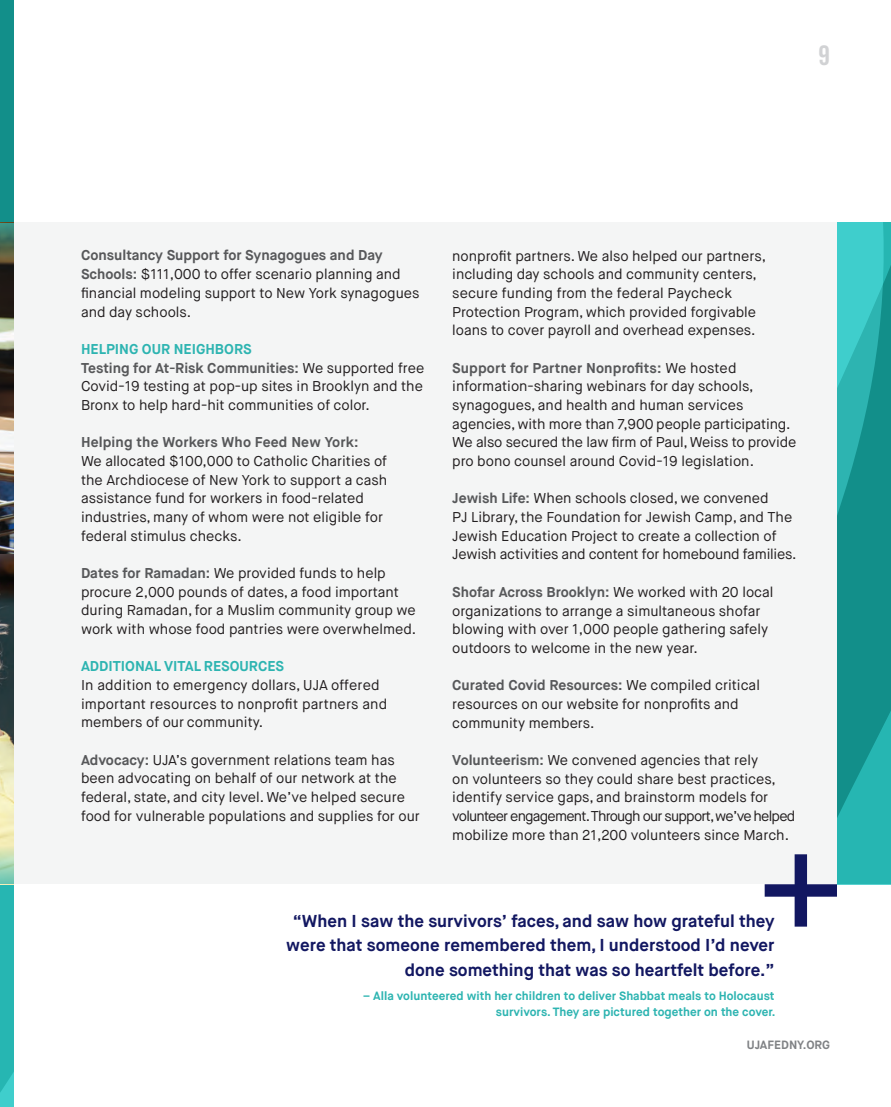
<style>
.page{position:relative;width:891px;height:1107px;background:#fff}
.page>*{position:absolute;margin:0;border:0;box-sizing:border-box;transform-origin:0 0}
.t1{font:27px "Trade Gothic Bold Cond Twenty";color:#d1d2d4}
.Quote_Right_Aligned{font:700 17.25px/24.9px "Maison Neue";color:#121761;text-align:right}
.T{font:14.25px/18.8px "Maison Neue";color:#231f20}
.Quote_Right_Aligned-2{font:700 12px/16.5px "Maison Neue";color:#2db4b1;text-align:right}
.t2{font:700 12px "Maison Neue";color:#808285}
.s1{font-weight:700;color:#57585a}
.s2{font-weight:700;color:#2db4b1}
</style>
<div class="page">
<svg style="left:0;top:884px;width:14px;height:223px;background:#29b8b4"></svg>
<div style="left:0;top:0;width:14px;height:223px;background:#128f8a"></div>
<div style="left:14px;top:223px;width:877px;height:661px;background:#f4f5f5"></div>
<img style="left:0;top:223px;width:14px;height:607px">
<svg style="left:0;top:830px;width:14px;height:54px"></svg>
<svg style="left:0;top:223px;width:13px;height:54px"></svg>
<svg style="left:765px;top:223px;width:126px;height:704px"></svg>
<h1 class="t1" style="left:818px;top:39px;width:13px">9</h1>
<p class="T" style="left:81px;top:246px;width:340px"><span class="s1">Consultancy Support for Synagogues and Day Schools:</span> $111,000 to offer scenario planning and financial modeling support to New York synagogues and day schools.</p>
<p class="T" style="left:81px;top:340px;width:345px"><span class="s2">HELPING OUR NEIGHBORS<br></span><span class="s1">Testing for At-Risk Communities:</span> We supported free Covid-19 testing at pop-up sites in Brooklyn and the Bronx to help hard-hit communities of color.</p>
<p class="T" style="left:81px;top:433px;width:308px"><span class="s1">Helping the Workers Who Feed New York:<br></span>We allocated $100,000 to Catholic Charities of the Archdiocese of New York to support a cash assistance fund for workers in food-related industries, many of whom were not eligible for federal stimulus checks.</p>
<p class="T" style="left:81px;top:564px;width:337px"><span class="s1">Dates for Ramadan:</span> We provided funds to help procure 2,000 pounds of dates, a food important during Ramadan, for a Muslim community group we work with whose food pantries were overwhelmed.</p>
<p class="T" style="left:81px;top:657px;width:308px"><span class="s2">ADDITIONAL VITAL RESOURCES<br></span>In addition to emergency dollars, UJA offered important resources to nonprofit partners and members of our community.</p>
<p class="T" style="left:81px;top:751px;width:340px"><span class="s1">Advocacy:</span> UJA’s government relations team has been advocating on behalf of our network at the federal, state, and city level. We’ve helped secure food for vulnerable populations and supplies for our</p>
<p class="T" style="left:452px;top:246px;width:315px">nonprofit partners. We also helped our partners, including day schools and community centers, secure funding from the federal Paycheck Protection Program, which provided forgivable loans to cover payroll and overhead expenses.</p>
<p class="T" style="left:452px;top:358px;width:346px"><span class="s1">Support for Partner Nonprofits:</span> We hosted information-sharing webinars for day schools, synagogues, and health and human services agencies, with more than 7,900 people participating.<br>We also secured the law firm of Paul, Weiss to provide pro bono counsel around Covid-19 legislation.</p>
<p class="T" style="left:452px;top:489px;width:346px"><span class="s1">Jewish Life:</span> When schools closed, we convened<br>PJ Library, the Foundation for Jewish Camp, and The Jewish Education Project to create a collection of Jewish activities and content for homebound families.</p>
<p class="T" style="left:452px;top:583px;width:323px"><span class="s1">Shofar Across Brooklyn:</span> We worked with 20 local organizations to arrange a simultaneous shofar blowing with over 1,000 people gathering safely outdoors to welcome in the new year.</p>
<p class="T" style="left:452px;top:676px;width:309px"><span class="s1">Curated Covid Resources:</span> We compiled critical resources on our website for nonprofits and community members.</p>
<p class="T" style="left:452px;top:751px;width:345px"><span class="s1">Volunteerism:</span> We convened agencies that rely<br>on volunteers so they could share best practices, identify service gaps, and brainstorm models for volunteer engagement.Through our support,we’ve helped mobilize more than 21,200 volunteers since March.</p>
<p class="Quote_Right_Aligned" style="left:286px;top:908px;width:490px">“When I saw the survivors’ faces, and saw how grateful they were that someone remembered them, I understood I’d never done something that was so heartfelt before.”</p>
<p class="Quote_Right_Aligned-2" style="left:363px;top:987px;width:414px">– Alla volunteered with her children to deliver Shabbat meals to Holocaust survivors. They are pictured together on the cover.</p>
<p class="t2" style="left:747px;top:1037px;width:85px">UJAFEDNY.ORG</p>
</div>
